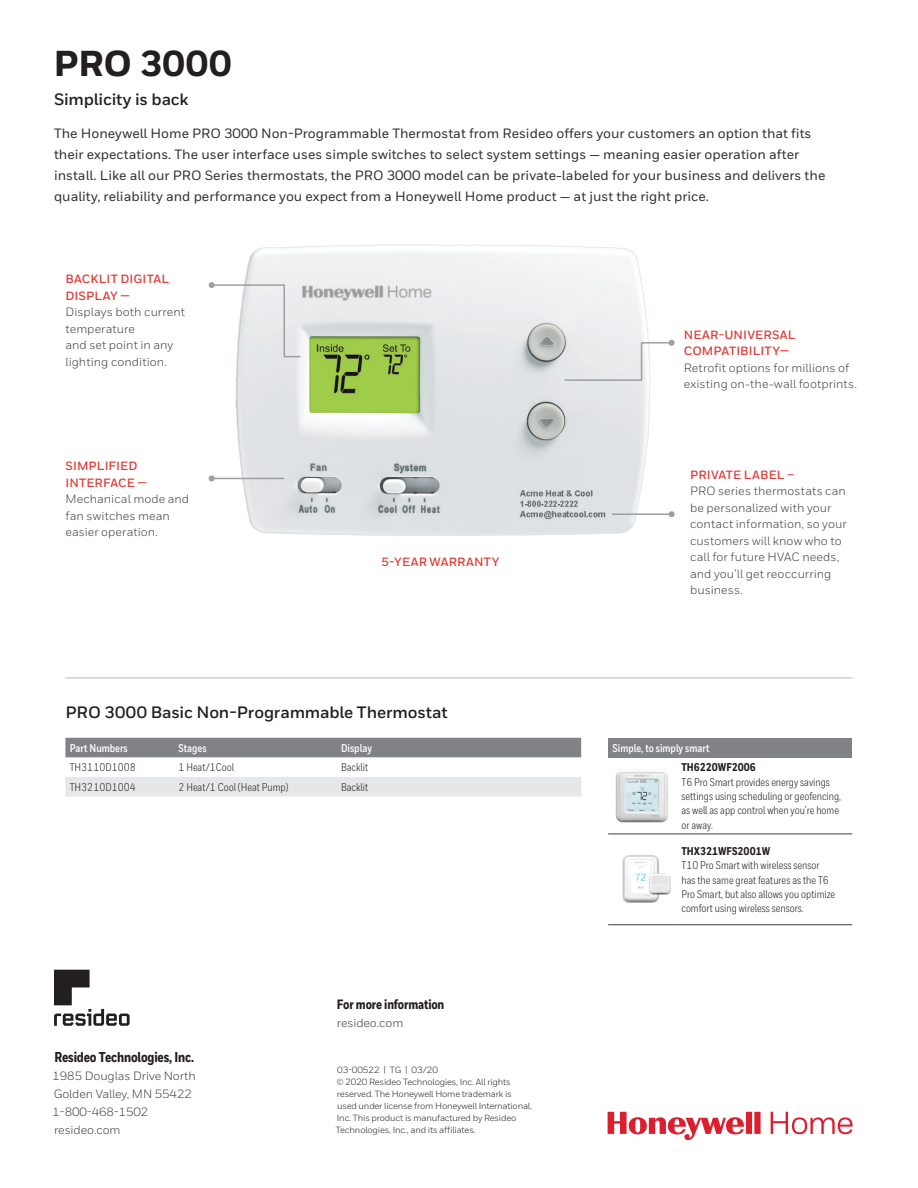
<style>
.page{position:relative;width:918px;height:1188px;background:#fff}
.page>*{position:absolute;margin:0;border:0;box-sizing:border-box;transform-origin:0 0}
.t1{font:800 36px "Honeywell Sans";letter-spacing:.005em;color:#231f20}
.t2{font:700 16.5px "Honeywell Sans";letter-spacing:-.01em;color:#231f20}
.t3{font:800 14.25px "Honeywell Cond";letter-spacing:-.01em;color:#231f20}
.t4{font:500 13.5px/21px "Honeywell Sans";color:#312f30}
.t5{font:800 13.5px "Honeywell Cond";letter-spacing:-.01em;color:#231f20}
.t6{font:12px/16.5px "Honeywell Sans";letter-spacing:.005em;color:#3e3e3f}
.t7{font:700 12px/16.5px "Honeywell Sans";letter-spacing:.015em;color:#df3f3a}
.t8{font:11.25px/14.2px "Honeywell Cond";color:#231f20}
.t9{font:700 11.25px "Honeywell Cond";color:#fff}
.t10{font:800 11.25px "Honeywell Cond";color:#231f20}
.t11{font:9px/12px "Honeywell Sans";letter-spacing:-.02em;color:#231f20}
</style>
<div class="page">
<svg style="left:608px;top:1112px;width:245px;height:28px"></svg>
<svg style="left:54px;top:970px;width:76px;height:56px"></svg>
<img style="left:230px;top:244px;width:420px;height:292px">
<hr style="left:65px;top:677px;width:788px;height:2px;background:#d1d2d4">
<div style="left:65px;top:738px;width:516px;height:19px;background:#808285"></div>
<div style="left:65px;top:777px;width:516px;height:19px;background:#e6e7e9"></div>
<div style="left:608px;top:738px;width:244px;height:19px;background:#808285"></div>
<hr style="left:608px;top:834px;width:69px;height:1px;background:#3e3e3f">
<hr style="left:677px;top:834px;width:175px;height:1px;background:#3e3e3f">
<hr style="left:608px;top:924px;width:69px;height:1px;background:#3e3e3f">
<hr style="left:677px;top:924px;width:175px;height:1px;background:#3e3e3f">
<img style="left:615px;top:770px;width:53px;height:53px">
<img style="left:622px;top:855px;width:49px;height:48px">
<svg style="left:563px;top:340px;width:112px;height:42px"></svg>
<hr style="left:612px;top:513px;width:60px;height:2px;background:#9d9fa2">
<svg style="left:669px;top:511px;width:6px;height:6px"></svg>
<hr style="left:212px;top:478px;width:72px;height:1px;background:#9d9fa2">
<svg style="left:209px;top:475px;width:6px;height:6px"></svg>
<svg style="left:209px;top:282px;width:93px;height:76px"></svg>
<h1 class="t1" style="left:54px;top:41px;width:179px">PRO 3000</h1>
<h2 class="t2" style="left:54px;top:89px;width:136px">Simplicity is back</h2>
<p class="t4" style="left:54px;top:123px;width:773px">The Honeywell Home PRO 3000 Non-Programmable Thermostat from Resideo offers your customers an option that fits their expectations. The user interface uses simple switches to select system settings — meaning easier operation after install. Like all our PRO Series thermostats, the PRO 3000 model can be private-labeled for your business and delivers the quality, reliability and performance you expect from a Honeywell Home product — at just the right price.</p>
<p class="t7" style="left:65px;top:271px;width:105px">BACKLIT DIGITAL<br>DISPLAY —</p>
<p class="t6" style="left:65px;top:304px;width:121px">Displays both current temperature<br>and set point in any lighting condition.</p>
<p class="t7" style="left:65px;top:458px;width:83px">SIMPLIFIED<br>INTERFACE —</p>
<p class="t6" style="left:65px;top:491px;width:125px">Mechanical mode and fan switches mean easier operation.</p>
<p class="t7" style="left:381px;top:554px;width:120px">5-YEAR WARRANTY</p>
<h2 class="t2" style="left:65px;top:702px;width:384px">PRO 3000 Basic Non-Programmable Thermostat</h2>
<p class="t9" style="left:70px;top:741px;width:59px">Part Numbers</p>
<p class="t9" style="left:178px;top:741px;width:30px">Stages</p>
<p class="t9" style="left:341px;top:741px;width:32px">Display</p>
<p class="t8" style="left:70px;top:761px;width:67px">TH3110D1008</p>
<p class="t8" style="left:178px;top:761px;width:57px">1 Heat/1Cool</p>
<p class="t8" style="left:341px;top:761px;width:28px">Backlit</p>
<p class="t8" style="left:70px;top:780px;width:67px">TH3210D1004</p>
<p class="t8" style="left:178px;top:780px;width:112px">2 Heat/1 Cool (Heat Pump)</p>
<p class="t8" style="left:341px;top:780px;width:28px">Backlit</p>
<p class="t3" style="left:55px;top:1048px;width:141px">Resideo Technologies, Inc.</p>
<p class="t6" style="left:53px;top:1067px;width:145px;line-height:18px">1985 Douglas Drive North<br>Golden Valley, MN 55422<br>1-800-468-1502 resideo.com</p>
<p class="t5" style="left:337px;top:996px;width:109px">For more information</p>
<p class="t6" style="left:337px;top:1015px;width:68px">resideo.com</p>
<p class="t11" style="left:336px;top:1064px;width:198px">03-00522 | TG | 03/20<br>© 2020 Resideo Technologies, Inc. All rights reserved. The Honeywell Home trademark is used under license from Honeywell International, Inc. This product is manufactured by Resideo Technologies, Inc., and its affiliates.</p>
<p class="t7" style="left:684px;top:327px;width:113px">NEAR-UNIVERSAL<br>COMPATIBILITY—</p>
<p class="t6" style="left:684px;top:359px;width:175px">Retrofit options for millions of existing on-the-wall footprints.</p>
<p class="t7" style="left:690px;top:466px;width:106px">PRIVATE LABEL –</p>
<p class="t6" style="left:690px;top:483px;width:158px">PRO series thermostats can be personalized with your contact information, so your customers will know who to call for future HVAC needs, and you’ll get reoccurring business.</p>
<p class="t9" style="left:613px;top:741px;width:99px">Simple, to simply smart</p>
<p class="t10" style="left:681px;top:761px;width:76px">TH6220WF2006</p>
<p class="t8" style="left:681px;top:775px;width:161px">T6 Pro Smart provides energy savings settings using scheduling or geofencing, as well as app control when you’re home or away.</p>
<p class="t10" style="left:681px;top:844px;width:90px">THX321WFS2001W</p>
<p class="t8" style="left:681px;top:858px;width:155px">T10 Pro Smart with wireless sensor has the same great features as the T6<br>Pro Smart, but also allows you optimize comfort using wireless sensors.</p>
</div>
